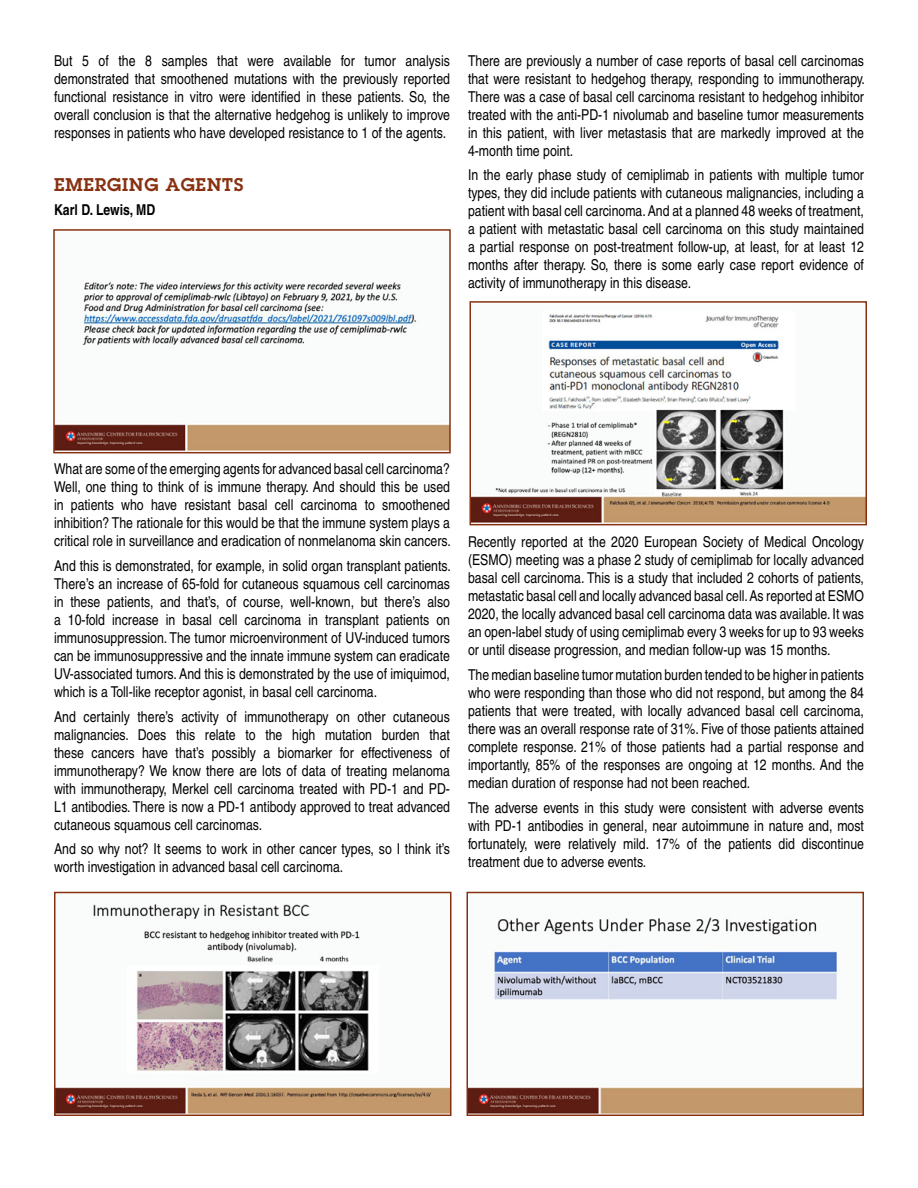
<style>
.page{position:relative;width:918px;height:1188px;background:#fff}
.page>*{position:absolute;margin:0;border:0;box-sizing:border-box;transform-origin:0 0}
.t1{font:600 18px "Lubalin Graph";letter-spacing:.05em;color:#873110}
.t2{font:condensed 15px/18px "Helvetica";color:#000;text-align:justify}
.t3{font:700 condensed 15px "Helvetica";color:#000}
</style>
<div class="page">
<img style="left:57px;top:904px;width:392px;height:209px">
<div style="left:54px;top:892px;width:398px;height:224px;border:2px solid #873110"></div>
<img style="left:473px;top:314px;width:391px;height:208px">
<div style="left:470px;top:301px;width:397px;height:224px;border:2px solid #873110"></div>
<img style="left:469px;top:917px;width:392px;height:196px">
<div style="left:466px;top:892px;width:398px;height:224px;border:2px solid #873110"></div>
<img style="left:56px;top:282px;width:392px;height:168px">
<div style="left:53px;top:229px;width:398px;height:224px;border:2px solid #873110"></div>
<p class="t2" style="left:54px;top:51px;width:398px">But 5 of the 8 samples that were available for tumor analysis demonstrated that smoothened mutations with the previously reported functional resistance in vitro were identified in these patients. So, the overall conclusion is that the alternative hedgehog is unlikely to improve responses in patients who have developed resistance to 1 of the agents.</p>
<p class="t1" style="left:54px;top:172px;width:191px">EMERGING AGENTS</p>
<p class="t3" style="left:54px;top:201px;width:103px">Karl D. Lewis, MD</p>
<p class="t2" style="left:468px;top:51px;width:398px">There are previously a number of case reports of basal cell carcinomas that were resistant to hedgehog therapy, responding to immunotherapy.<br>There was a case of basal cell carcinoma resistant to hedgehog inhibitor treated with the anti-PD-1 nivolumab and baseline tumor measurements in this patient, with liver metastasis that are markedly improved at the 4-month time point.</p>
<p class="t2" style="left:468px;top:166px;width:398px">In the early phase study of cemiplimab in patients with multiple tumor types, they did include patients with cutaneous malignancies, including a patient with basal cell carcinoma. And at a planned 48 weeks of treatment, a patient with metastatic basal cell carcinoma on this study maintained a partial response on post-treatment follow-up, at least, for at least 12 months after therapy. So, there is some early case report evidence of activity of immunotherapy in this disease.</p>
<p class="t2" style="left:54px;top:460px;width:398px">What are some of the emerging agents for advanced basal cell carcinoma?<br>Well, one thing to think of is immune therapy. And should this be used in patients who have resistant basal cell carcinoma to smoothened inhibition? The rationale for this would be that the immune system plays a critical role in surveillance and eradication of nonmelanoma skin cancers.</p>
<p class="t2" style="left:54px;top:557px;width:398px">And this is demonstrated, for example, in solid organ transplant patients.<br>There’s an increase of 65-fold for cutaneous squamous cell carcinomas in these patients, and that’s, of course, well-known, but there’s also a 10-fold increase in basal cell carcinoma in transplant patients on immunosuppression. The tumor microenvironment of UV-induced tumors can be immunosuppressive and the innate immune system can eradicate UV-associated tumors. And this is demonstrated by the use of imiquimod, which is a Toll-like receptor agonist, in basal cell carcinoma.</p>
<p class="t2" style="left:54px;top:707px;width:398px">And certainly there’s activity of immunotherapy on other cutaneous malignancies. Does this relate to the high mutation burden that these cancers have that’s possibly a biomarker for effectiveness of immunotherapy? We know there are lots of data of treating melanoma with immunotherapy, Merkel cell carcinoma treated with PD-1 and PD-L1 antibodies. There is now a PD-1 antibody approved to treat advanced cutaneous squamous cell carcinomas.</p>
<p class="t2" style="left:54px;top:840px;width:398px">And so why not? It seems to work in other cancer types, so I think it’s worth investigation in advanced basal cell carcinoma.</p>
<p class="t2" style="left:468px;top:533px;width:398px">Recently reported at the 2020 European Society of Medical Oncology (ESMO) meeting was a phase 2 study of cemiplimab for locally advanced basal cell carcinoma. This is a study that included 2 cohorts of patients, metastatic basal cell and locally advanced basal cell. As reported at ESMO 2020, the locally advanced basal cell carcinoma data was available. It was an open-label study of using cemiplimab every 3 weeks for up to 93 weeks or until disease progression, and median follow-up was 15 months.</p>
<p class="t2" style="left:468px;top:666px;width:398px">The median baseline tumor mutation burden tended to be higher in patients who were responding than those who did not respond, but among the 84 patients that were treated, with locally advanced basal cell carcinoma, there was an overall response rate of 31%. Five of those patients attained complete response. 21% of those patients had a partial response and importantly, 85% of the responses are ongoing at 12 months. And the median duration of response had not been reached.</p>
<p class="t2" style="left:468px;top:798px;width:398px">The adverse events in this study were consistent with adverse events with PD-1 antibodies in general, near autoimmune in nature and, most fortunately, were relatively mild. 17% of the patients did discontinue treatment due to adverse events.</p>
</div>
